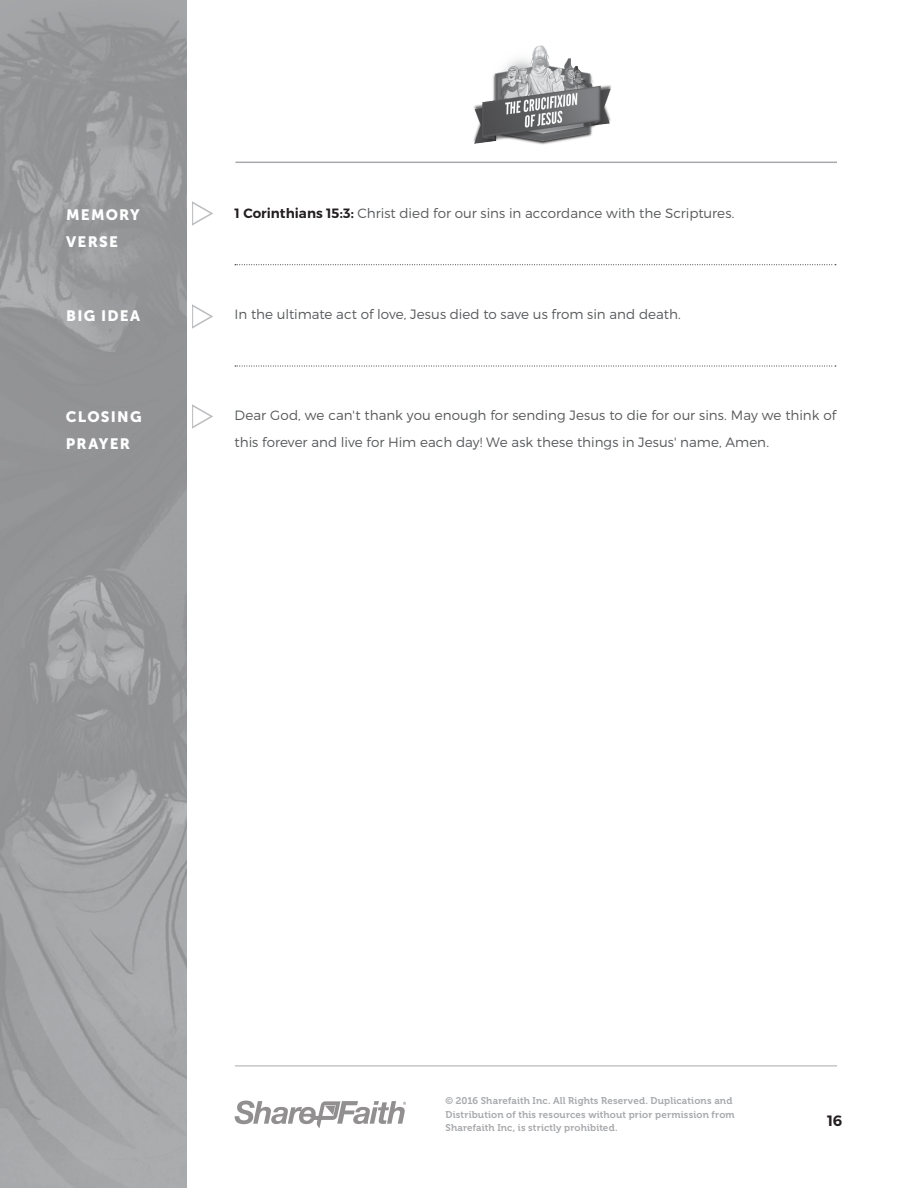
<style>
.page{position:relative;width:918px;height:1188px;background:#fff}
.page>*{position:absolute;margin:0;border:0;box-sizing:border-box;transform-origin:0 0}
.side-bar_Headings{font:15px "Museo Sans 900";letter-spacing:.085em;color:#fff}
.t1{font:600 15px "Montserrat";color:#231f20}
.Bold-First-Paragraph{font:300 13.5px/27px "Montserrat";color:#58595b}
.Mem_Verse_Paragraph{font:300 13.5px "Montserrat";color:#58595b}
.t2{font:9.75px/13.5px "Museo 700";letter-spacing:.015em;color:#a7a9ac}
.s1{font-weight:600;color:#231f20}
</style>
<div class="page">
<img style="left:0;top:0;width:187px;height:1188px">
<hr style="left:235px;top:1066px;width:602px;height:1px;background:#a7a9ac">
<svg style="left:235px;top:1101px;width:171px;height:27px"></svg>
<img style="left:473px;top:45px;width:139px;height:100px">
<hr style="left:235px;top:162px;width:602px;height:1px;background:#a7a9ac">
<svg style="left:235px;top:264px;width:601px;height:1px"></svg>
<svg style="left:235px;top:366px;width:601px;height:1px"></svg>
<p class="side-bar_Headings" style="left:66px;top:206px;width:75px">MEMORY</p>
<p class="side-bar_Headings" style="left:66px;top:233px;width:53px">VERSE</p>
<p class="Mem_Verse_Paragraph" style="left:235px;top:205px;width:501px"><span class="s1">1 Corinthians 15:3:</span> Christ died for our sins in accordance with the Scriptures.</p>
<p class="side-bar_Headings" style="left:66px;top:307px;width:76px">BIG IDEA</p>
<p class="Mem_Verse_Paragraph" style="left:235px;top:306px;width:448px">In the ultimate act of love, Jesus died to save us from sin and death.</p>
<p class="side-bar_Headings" style="left:66px;top:408px;width:77px">CLOSING</p>
<p class="side-bar_Headings" style="left:66px;top:435px;width:66px">PRAYER</p>
<p class="Bold-First-Paragraph" style="left:235px;top:402px;width:603px">Dear God, we can't thank you enough for sending Jesus to die for our sins. May we think of this forever and live for Him each day! We ask these things in Jesus' name, Amen.</p>
<p class="t2" style="left:446px;top:1094px;width:291px">© 2016 Sharefaith Inc. All Rights Reserved. Duplications and<br>Distribution of this resources without prior permission from<br>Sharefaith Inc, is strictly prohibited.</p>
<h1 class="t1" style="left:827px;top:1112px;width:17px">16</h1>
</div>
